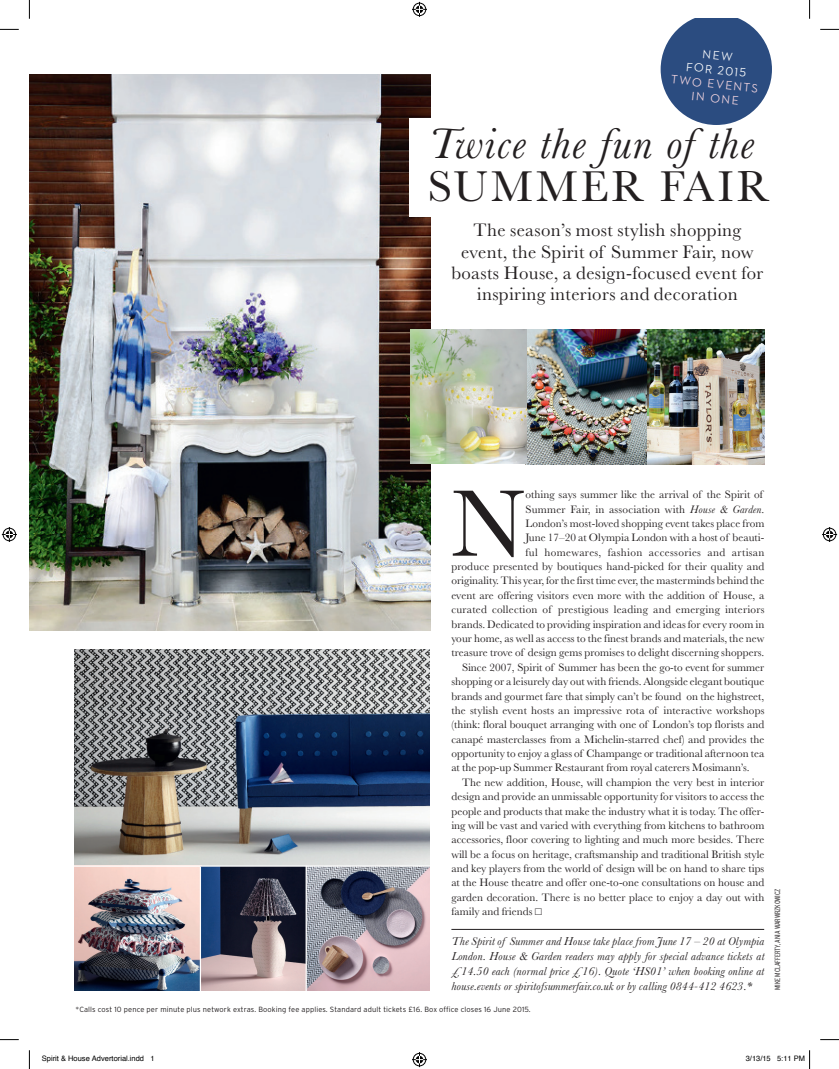
<style>
.page{position:relative;width:839px;height:1069px;background:#fff}
.page>*{position:absolute;margin:0;border:0;box-sizing:border-box;transform-origin:0 0}
.t1{font:98.12px "Baskerville";color:#231f20}
.t2{font:italic 44.75px "Baskerville";letter-spacing:.03em;color:#231f20}
.t3{font:44.75px "Baskerville";letter-spacing:.07em;color:#231f20}
.t4{font:18.75px/21.2px "Baskerville";letter-spacing:.02em;color:#231f20;text-align:center}
.t5{font:500 12.25px/14.2px "Neutraface 2 Display";color:#f6d7e0;text-align:center}
.t6{font:500 12.25px/14.2px "Neutraface 2 Display";color:#fff;text-align:center}
.t7{font:italic 11.88px/15px "Baskerville";letter-spacing:.015em;color:#231f20;text-align:justify}
.t8{font:11.25px "Baskerville";letter-spacing:.005em;color:#231f20}
.t9{font:11.25px "Baskerville";letter-spacing:.03em;color:#231f20}
.t10{font:300 7.5px "Interstate";letter-spacing:.015em;color:#231f20}
.t11{font:7.5px "Helvetica";color:#000}
.t12{font:300 condensed 7.5px "Interstate";letter-spacing:-.02em;color:#231f20}
.s1{font-style:italic}
.s2{font-family:"European Pi Three";font-size:8.75px}
.s3{font-style:inherit}
</style>
<div class="page">
<img style="left:29px;top:74px;width:401px;height:556px">
<img style="left:646px;top:329px;width:118px;height:135px">
<img style="left:410px;top:329px;width:236px;height:135px">
<img style="left:74px;top:649px;width:355px;height:216px">
<img style="left:74px;top:866px;width:355px;height:124px">
<hr style="left:200px;top:866px;width:1px;height:129px;background:#fff">
<hr style="left:305px;top:865px;width:2px;height:129px;background:#fff">
<div style="left:409px;top:118px;width:373px;height:98px;background:#fff"></div>
<svg style="left:660px;top:19px;width:111px;height:106px"></svg>
<hr style="left:451px;top:929px;width:313px;height:1px;background:#231f20">
<svg style="left:0;top:29px;width:19px;height:1px"></svg>
<svg style="left:820px;top:29px;width:18px;height:1px"></svg>
<svg style="left:0;top:1039px;width:19px;height:1px"></svg>
<svg style="left:820px;top:1039px;width:18px;height:1px"></svg>
<svg style="left:29px;top:0;width:1px;height:19px"></svg>
<svg style="left:29px;top:1050px;width:1px;height:19px"></svg>
<svg style="left:809px;top:0;width:1px;height:19px"></svg>
<svg style="left:412px;top:2px;width:15px;height:15px"></svg>
<svg style="left:412px;top:1052px;width:15px;height:15px"></svg>
<svg style="left:2px;top:527px;width:15px;height:15px"></svg>
<svg style="left:822px;top:527px;width:14px;height:15px"></svg>
<svg style="left:809px;top:1050px;width:1px;height:19px"></svg>
<p class="t6" style="left:688px;top:45px;width:62px;rotate:6deg">NEW<br>FOR 2015</p>
<p class="t5" style="left:671px;top:72px;width:89px;rotate:6deg">TWO EVENTS<br>IN ONE</p>
<h2 class="t2" style="left:427px;top:117px;width:327px">Twice the fun of the</h2>
<h2 class="t3" style="left:427px;top:161px;width:343px">SUMMER FAIR</h2>
<h3 class="t4" style="left:451px;top:220px;width:313px">The season’s most stylish shopping event, the Spirit of Summer Fair, now boasts House, a design-focused event for inspiring interiors and decoration</h3>
<h1 class="t1" style="left:451px;top:467px;width:75px">N</h1>
<p class="t8" style="left:525px;top:488px;width:239px">othing says summer like the arrival of the Spirit of</p>
<p class="t8" style="left:525px;top:502px;width:240px">Summer Fair, in association with <span class="s1">House</span> <span class="s1">&amp;</span> <span class="s1">Garden</span>.</p>
<p class="t8" style="left:525px;top:517px;width:240px">London’s most-loved shopping event takes place from</p>
<p class="t8" style="left:525px;top:531px;width:240px">June 17–20 at Olympia London with a host of beauti-</p>
<p class="t9" style="left:525px;top:545px;width:240px">ful homewares, fashion accessories and artisan</p>
<p class="t8" style="left:451px;top:560px;width:314px">produce presented by boutiques hand-picked for their quality and</p>
<p class="t8" style="left:451px;top:574px;width:314px">originality. This year, for the first time ever, the masterminds behind the</p>
<p class="t8" style="left:451px;top:588px;width:314px">event are offering visitors even more with the addition of House, a</p>
<p class="t8" style="left:451px;top:603px;width:314px">curated collection of prestigious leading and emerging interiors</p>
<p class="t8" style="left:451px;top:617px;width:314px">brands. Dedicated to providing inspiration and ideas for every room in</p>
<p class="t8" style="left:451px;top:632px;width:314px">your home, as well as access to the finest brands and materials, the new</p>
<p class="t8" style="left:451px;top:646px;width:314px">treasure trove of design gems promises to delight discerning shoppers.</p>
<p class="t8" style="left:462px;top:660px;width:304px">Since 2007, Spirit of Summer has been the go-to event for summer</p>
<p class="t8" style="left:451px;top:675px;width:314px">shopping or a leisurely day out with friends. Alongside elegant boutique</p>
<p class="t8" style="left:451px;top:689px;width:314px">brands and gourmet fare that simply can’t be found on the highstreet,</p>
<p class="t8" style="left:451px;top:703px;width:314px">the stylish event hosts an impressive rota of interactive workshops</p>
<p class="t8" style="left:451px;top:718px;width:314px">(think: floral bouquet arranging with one of London’s top florists and</p>
<p class="t8" style="left:451px;top:732px;width:314px">canapé masterclasses from a Michelin-starred chef) and provides the</p>
<p class="t8" style="left:451px;top:747px;width:314px">opportunity to enjoy a glass of Champange or traditional afternoon tea</p>
<p class="t8" style="left:451px;top:761px;width:299px">at the pop-up Summer Restaurant from royal caterers Mosimann’s.</p>
<p class="t8" style="left:462px;top:775px;width:304px">The new addition, House, will champion the very best in interior</p>
<p class="t8" style="left:451px;top:790px;width:314px">design and provide an unmissable opportunity for visitors to access the</p>
<p class="t8" style="left:451px;top:804px;width:314px">people and products that make the industry what it is today. The offer-</p>
<p class="t8" style="left:451px;top:819px;width:314px">ing will be vast and varied with everything from kitchens to bathroom</p>
<p class="t8" style="left:451px;top:833px;width:314px">accessories, floor covering to lighting and much more besides. There</p>
<p class="t8" style="left:451px;top:847px;width:314px">will be a focus on heritage, craftsmanship and traditional British style</p>
<p class="t8" style="left:451px;top:862px;width:314px">and key players from the world of design will be on hand to share tips</p>
<p class="t8" style="left:451px;top:876px;width:314px">at the House theatre and offer one-to-one consultations on house and</p>
<p class="t8" style="left:451px;top:890px;width:314px">garden decoration. There is no better place to enjoy a day out with</p>
<p class="t8" style="left:451px;top:905px;width:92px">family and friends <span class="s2">m</span></p>
<p class="t7" style="left:451px;top:933px;width:314px">The Spirit of Summer and House take place from June 17 – 20 at Olympia London. House <span class="s3">&amp;</span> Garden readers may apply for special advance tickets at £14.50 each (normal price £16). Quote ‘HS01’ when booking online at house.events or spiritofsummerfair.co.uk or by calling 0844-412 4623.*</p>
<p class="t10" style="left:75px;top:1005px;width:456px">*Calls cost 10 pence per minute plus network extras. Booking fee applies. Standard adult tickets £16. Box office closes 16 June 2015.</p>
<p class="t12" style="left:773px;top:990px;width:103px;rotate:-90deg">MIKE MCLAFFERTY, ANIA WARWRZKOWICZ</p>
<p class="t11" style="left:42px;top:1053px;width:114px">Spirit &amp; House Advertorial.indd 1</p>
<p class="t11" style="left:745px;top:1053px;width:61px">3/13/15 5:11 PM</p>
</div>
